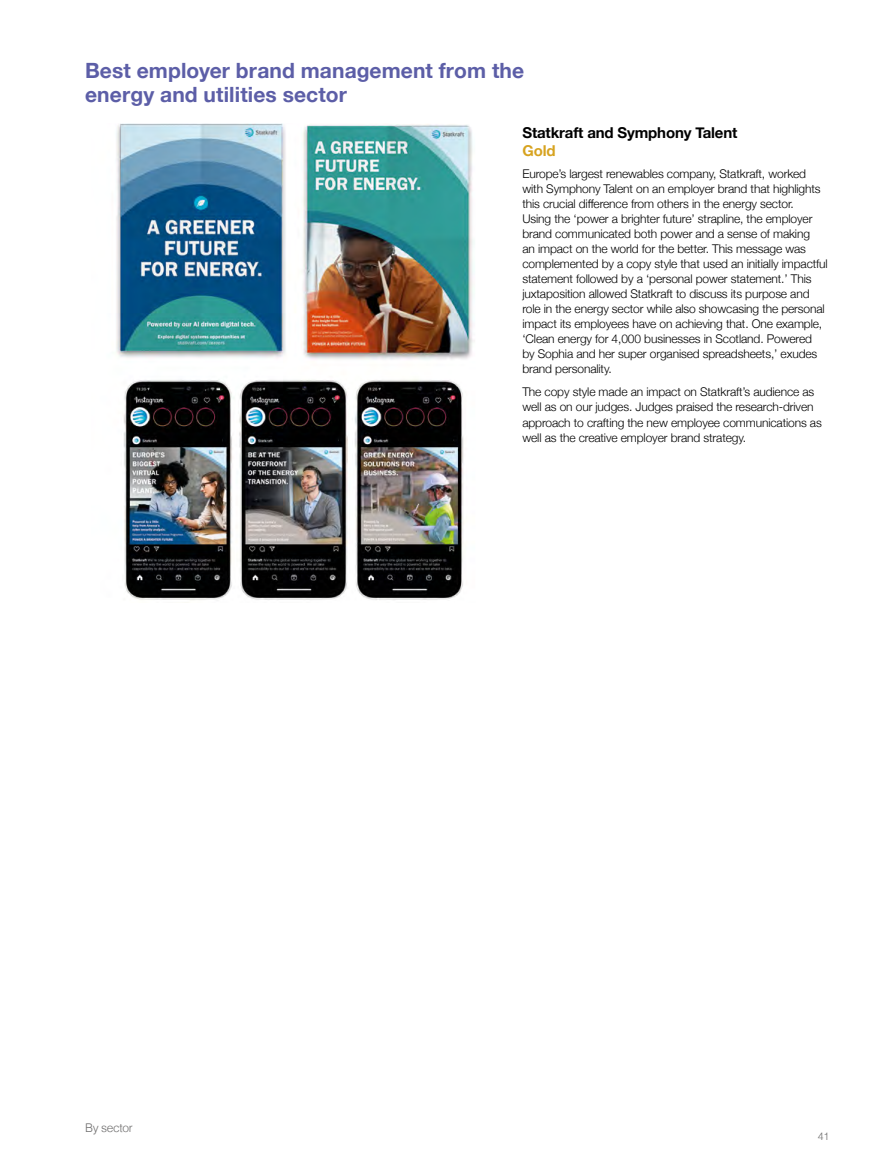
<style>
.page{position:relative;width:893px;height:1170px;background:#fff}
.page>*{position:absolute;margin:0;border:0;box-sizing:border-box;transform-origin:0 0}
.t1{font:700 21px/24px "Helvetica Neue";letter-spacing:.005em;color:#5c5ea7}
.t2{font:700 15px "Helvetica Neue";letter-spacing:-.01em;color:#000}
.t3{font:700 15px "Helvetica Neue";color:#d7a320}
.t4{font:300 12px/15px "Helvetica Neue";letter-spacing:-.01em;color:#000}
.t5{font:300 12px "Helvetica";letter-spacing:-.03em;color:#706f6f}
.t6{font:300 10.5px "Helvetica";color:#706f6f}
</style>
<div class="page">
<img style="left:116px;top:123px;width:358px;height:477px">
<h1 class="t1" style="left:85px;top:59px;width:441px">Best employer brand management from the energy and utilities sector</h1>
<p class="t5" style="left:85px;top:1117px;width:49px">By sector</p>
<p class="t2" style="left:522px;top:121px;width:216px">Statkraft and Symphony Talent</p>
<p class="t3" style="left:522px;top:139px;width:35px">Gold</p>
<p class="t4" style="left:522px;top:165px;width:307px">Europe’s largest renewables company, Statkraft, worked with Symphony Talent on an employer brand that highlights this crucial difference from others in the energy sector.<br>Using the ‘power a brighter future’ strapline, the employer brand communicated both power and a sense of making<br>an impact on the world for the better. This message was complemented by a copy style that used an initially impactful statement followed by a ‘personal power statement.’ This juxtaposition allowed Statkraft to discuss its purpose and role in the energy sector while also showcasing the personal impact its employees have on achieving that. One example, ‘Clean energy for 4,000 businesses in Scotland. Powered<br>by Sophia and her super organised spreadsheets,’ exudes brand personality.</p>
<p class="t4" style="left:522px;top:384px;width:301px">The copy style made an impact on Statkraft’s audience as well as on our judges. Judges praised the research-driven approach to crafting the new employee communications as well as the creative employer brand strategy.</p>
<p class="t6" style="left:818px;top:1127px;width:13px">41</p>
</div>
